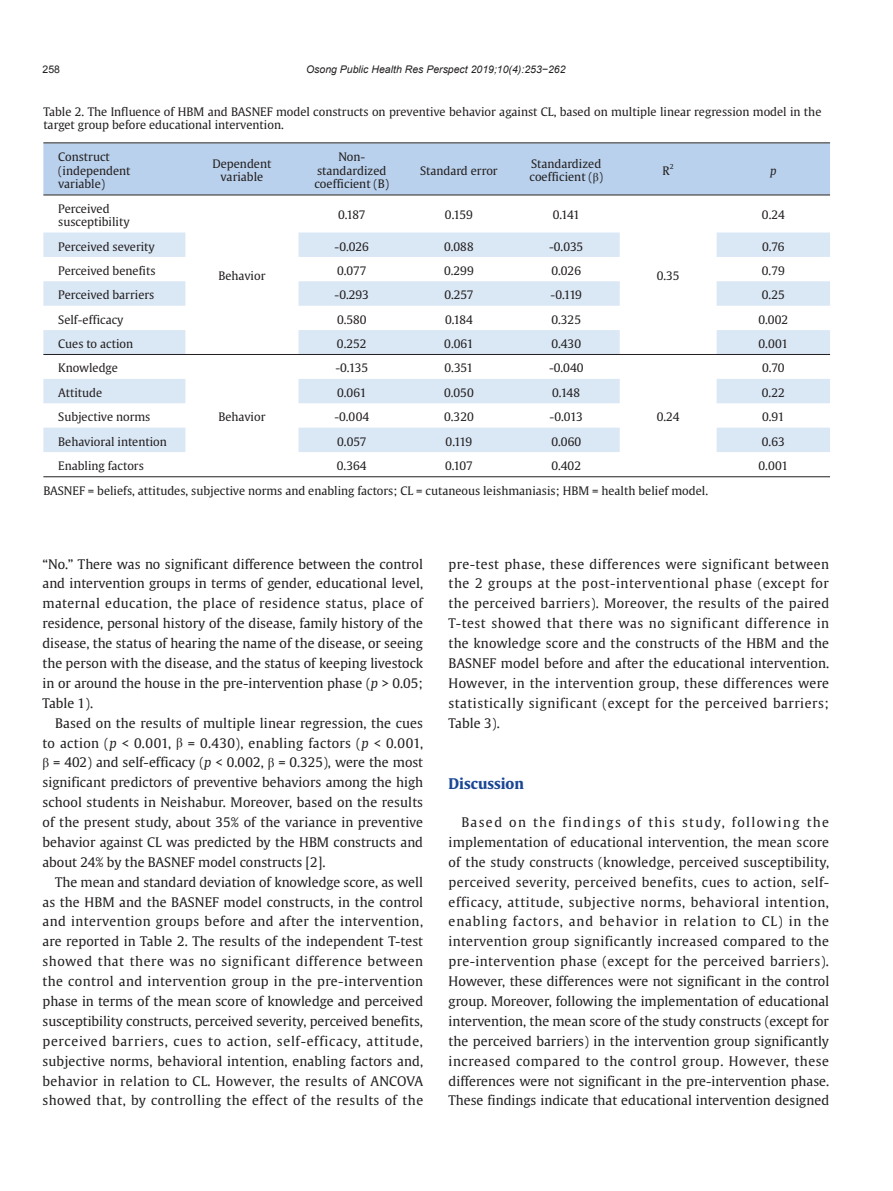
<style>
.page{position:relative;width:893px;height:1191px;background:#fff}
.page>*{position:absolute;margin:0;border:0;box-sizing:border-box;transform-origin:0 0}
.질병소제목볼드{font:700 14.7px "Gulliver";color:#1a4694}
.질병_단락_스타일_1{font:13.2px/20px "Gulliver";letter-spacing:.01em;color:#231f20;text-align:justify}
.w질병표텍스트{font:11.7px/13.5px "Gulliver";color:#231f20}
.w질병표텍스트-2{font:italic 11.7px "Gulliver";color:#231f20}
.t1{font:italic 10.5px "Arial";color:#231f20}
.t2{font:10.5px "Arial";color:#231f20}
.w질병표텍스트-3{font:6.75px "Gulliver";color:#231f20}
.s1{font-family:"Times New Roman"}
.s2{font-style:italic}
</style>
<div class="page">
<div style="left:43px;top:143px;width:787px;height:52px;background:#b9d1ec"></div>
<svg style="left:43px;top:232px;width:787px;height:220px"></svg>
<hr style="left:43px;top:142px;width:787px;height:1px;background:#231f20">
<hr style="left:43px;top:195px;width:787px;height:1px;background:#231f20">
<hr style="left:43px;top:354px;width:787px;height:1px;background:#231f20">
<hr style="left:43px;top:476px;width:787px;height:1px;background:#231f20">
<p class="t2" style="left:43px;top:62px;width:19px">258</p>
<p class="t1" style="left:306px;top:62px;width:261px">Osong Public Health Res Perspect 2019;10(4):253−262</p>
<p class="w질병표텍스트" style="left:43px;top:105px;width:780px">Table 2. The Influence of HBM and BASNEF model constructs on preventive behavior against CL, based on multiple linear regression model in the target group before educational intervention.</p>
<p class="w질병표텍스트" style="left:58px;top:150px;width:53px">Construct</p>
<p class="w질병표텍스트" style="left:58px;top:164px;width:74px">(independent variable)</p>
<p class="w질병표텍스트" style="left:212px;top:157px;width:60px;text-align:center">Dependent variable</p>
<p class="w질병표텍스트" style="left:314px;top:150px;width:76px;text-align:center">Non&shy;standardized coefficient (B)</p>
<p class="w질병표텍스트" style="left:420px;top:164px;width:79px">Standard error</p>
<p class="w질병표텍스트" style="left:529px;top:157px;width:75px">Standardized coefficient (<span class="s1">β</span>)</p>
<p class="w질병표텍스트" style="left:663px;top:164px;width:9px">R</p>
<p class="w질병표텍스트-3" style="left:670px;top:162px;width:5px">2</p>
<p class="w질병표텍스트" style="left:58px;top:201px;width:73px">Perceived susceptibility</p>
<p class="w질병표텍스트" style="left:338px;top:208px;width:29px">0.187</p>
<p class="w질병표텍스트" style="left:445px;top:208px;width:29px">0.159</p>
<p class="w질병표텍스트" style="left:553px;top:208px;width:29px">0.141</p>
<p class="w질병표텍스트-2" style="left:770px;top:163px;width:8px">p</p>
<p class="w질병표텍스트" style="left:762px;top:208px;width:24px">0.24</p>
<p class="w질병표텍스트" style="left:58px;top:239px;width:98px">Perceived severity</p>
<p class="w질병표텍스트" style="left:335px;top:239px;width:36px">-0.026</p>
<p class="w질병표텍스트" style="left:444px;top:239px;width:31px">0.088</p>
<p class="w질병표텍스트" style="left:549px;top:239px;width:36px">-0.035</p>
<p class="w질병표텍스트" style="left:762px;top:239px;width:24px">0.76</p>
<p class="w질병표텍스트" style="left:58px;top:264px;width:99px">Perceived benefits</p>
<p class="w질병표텍스트" style="left:337px;top:264px;width:31px">0.077</p>
<p class="w질병표텍스트" style="left:444px;top:264px;width:31px">0.299</p>
<p class="w질병표텍스트" style="left:551px;top:264px;width:31px">0.026</p>
<p class="w질병표텍스트" style="left:762px;top:264px;width:24px">0.79</p>
<p class="w질병표텍스트" style="left:58px;top:288px;width:98px">Perceived barriers</p>
<p class="w질병표텍스트" style="left:335px;top:288px;width:36px">-0.293</p>
<p class="w질병표텍스트" style="left:444px;top:288px;width:31px">0.257</p>
<p class="w질병표텍스트" style="left:551px;top:288px;width:33px">-0.119</p>
<p class="w질병표텍스트" style="left:762px;top:288px;width:24px">0.25</p>
<p class="w질병표텍스트" style="left:58px;top:313px;width:67px">Self-efficacy</p>
<p class="w질병표텍스트" style="left:337px;top:313px;width:31px">0.580</p>
<p class="w질병표텍스트" style="left:445px;top:313px;width:29px">0.184</p>
<p class="w질병표텍스트" style="left:551px;top:313px;width:31px">0.325</p>
<p class="w질병표텍스트" style="left:758px;top:313px;width:31px">0.002</p>
<p class="w질병표텍스트" style="left:58px;top:337px;width:76px">Cues to action</p>
<p class="w질병표텍스트" style="left:337px;top:337px;width:31px">0.252</p>
<p class="w질병표텍스트" style="left:444px;top:337px;width:31px">0.061</p>
<p class="w질병표텍스트" style="left:551px;top:337px;width:31px">0.430</p>
<p class="w질병표텍스트" style="left:758px;top:337px;width:31px">0.001</p>
<p class="w질병표텍스트" style="left:58px;top:361px;width:61px">Knowledge</p>
<p class="w질병표텍스트" style="left:218px;top:410px;width:49px">Behavior</p>
<p class="w질병표텍스트" style="left:218px;top:269px;width:49px">Behavior</p>
<p class="w질병표텍스트" style="left:657px;top:269px;width:24px">0.35</p>
<p class="w질병표텍스트" style="left:335px;top:361px;width:34px">-0.135</p>
<p class="w질병표텍스트" style="left:445px;top:361px;width:30px">0.351</p>
<p class="w질병표텍스트" style="left:549px;top:361px;width:36px">-0.040</p>
<p class="w질병표텍스트" style="left:762px;top:361px;width:24px">0.70</p>
<p class="w질병표텍스트" style="left:58px;top:386px;width:45px">Attitude</p>
<p class="w질병표텍스트" style="left:337px;top:386px;width:31px">0.061</p>
<p class="w질병표텍스트" style="left:444px;top:386px;width:31px">0.050</p>
<p class="w질병표텍스트" style="left:552px;top:386px;width:30px">0.148</p>
<p class="w질병표텍스트" style="left:762px;top:386px;width:24px">0.22</p>
<p class="w질병표텍스트" style="left:58px;top:410px;width:94px">Subjective norms</p>
<p class="w질병표텍스트" style="left:334px;top:410px;width:36px">-0.004</p>
<p class="w질병표텍스트" style="left:444px;top:410px;width:31px">0.320</p>
<p class="w질병표텍스트" style="left:550px;top:410px;width:35px">-0.013</p>
<p class="w질병표텍스트" style="left:762px;top:410px;width:24px">0.91</p>
<p class="w질병표텍스트" style="left:58px;top:434px;width:110px">Behavioral intention</p>
<p class="w질병표텍스트" style="left:337px;top:434px;width:31px">0.057</p>
<p class="w질병표텍스트" style="left:446px;top:434px;width:28px">0.119</p>
<p class="w질병표텍스트" style="left:551px;top:434px;width:31px">0.060</p>
<p class="w질병표텍스트" style="left:762px;top:434px;width:24px">0.63</p>
<p class="w질병표텍스트" style="left:58px;top:459px;width:87px">Enabling factors</p>
<p class="w질병표텍스트" style="left:337px;top:459px;width:31px">0.364</p>
<p class="w질병표텍스트" style="left:445px;top:459px;width:29px">0.107</p>
<p class="w질병표텍스트" style="left:551px;top:459px;width:31px">0.402</p>
<p class="w질병표텍스트" style="left:758px;top:459px;width:31px">0.001</p>
<p class="w질병표텍스트" style="left:43px;top:484px;width:666px">BASNEF = beliefs, attitudes, subjective norms and enabling factors; CL = cutaneous leishmaniasis; HBM = health belief model.</p>
<p class="w질병표텍스트" style="left:657px;top:410px;width:24px">0.24</p>
<p class="질병_단락_스타일_1" style="left:43px;top:554px;width:382px">“No.” There was no significant difference between the control and intervention groups in terms of gender, educational level, maternal education, the place of residence status, place of residence, personal history of the disease, family history of the disease, the status of hearing the name of the disease, or seeing the person with the disease, and the status of keeping livestock in or around the house in the pre-intervention phase (<span class="s2">p</span> &gt; 0.05; Table 1).</p>
<p class="질병_단락_스타일_1" style="left:43px;top:713px;width:382px;text-align:right">Based on the results of multiple linear regression, the cues to action (<span class="s2">p</span> &lt; 0.001, <span class="s1">β</span> = 0.430), enabling factors (<span class="s2">p</span> &lt; 0.001,</p>
<p class="질병_단락_스타일_1" style="left:43px;top:752px;width:382px"><span class="s1">β</span> = 402) and self-efficacy (<span class="s2">p</span> &lt; 0.002, <span class="s1">β</span> = 0.325), were the most significant predictors of preventive behaviors among the high school students in Neishabur. Moreover, based on the results of the present study, about 35% of the variance in preventive behavior against CL was predicted by the HBM constructs and about 24% by the BASNEF model constructs [2].</p>
<p class="질병_단락_스타일_1" style="left:43px;top:872px;width:382px;text-indent:13px">The mean and standard deviation of knowledge score, as well as the HBM and the BASNEF model constructs, in the control and intervention groups before and after the intervention, are reported in Table 2. The results of the independent T-test showed that there was no significant difference between the control and intervention group in the pre-intervention phase in terms of the mean score of knowledge and perceived susceptibility constructs, perceived severity, perceived benefits, perceived barriers, cues to action, self-efficacy, attitude, subjective norms, behavioral intention, enabling factors and, behavior in relation to CL. However, the results of ANCOVA showed that, by controlling the effect of the results of the</p>
<p class="질병_단락_스타일_1" style="left:449px;top:554px;width:382px">pre-test phase, these differences were significant between the 2 groups at the post-interventional phase (except for the perceived barriers). Moreover, the results of the paired T-test showed that there was no significant difference in the knowledge score and the constructs of the HBM and the BASNEF model before and after the educational intervention.<br>However, in the intervention group, these differences were statistically significant (except for the perceived barriers; Table 3).</p>
<p class="질병소제목볼드" style="left:449px;top:774px;width:77px">Discussion</p>
<p class="질병_단락_스타일_1" style="left:449px;top:812px;width:382px;text-indent:13px">Based on the findings of this study, following the implementation of educational intervention, the mean score of the study constructs (knowledge, perceived susceptibility, perceived severity, perceived benefits, cues to action, self&shy;efficacy, attitude, subjective norms, behavioral intention, enabling factors, and behavior in relation to CL) in the intervention group significantly increased compared to the pre-intervention phase (except for the perceived barriers).<br>However, these differences were not significant in the control group. Moreover, following the implementation of educational intervention, the mean score of the study constructs (except for the perceived barriers) in the intervention group significantly increased compared to the control group. However, these differences were not significant in the pre-intervention phase.<br>These findings indicate that educational intervention designed</p>
</div>
